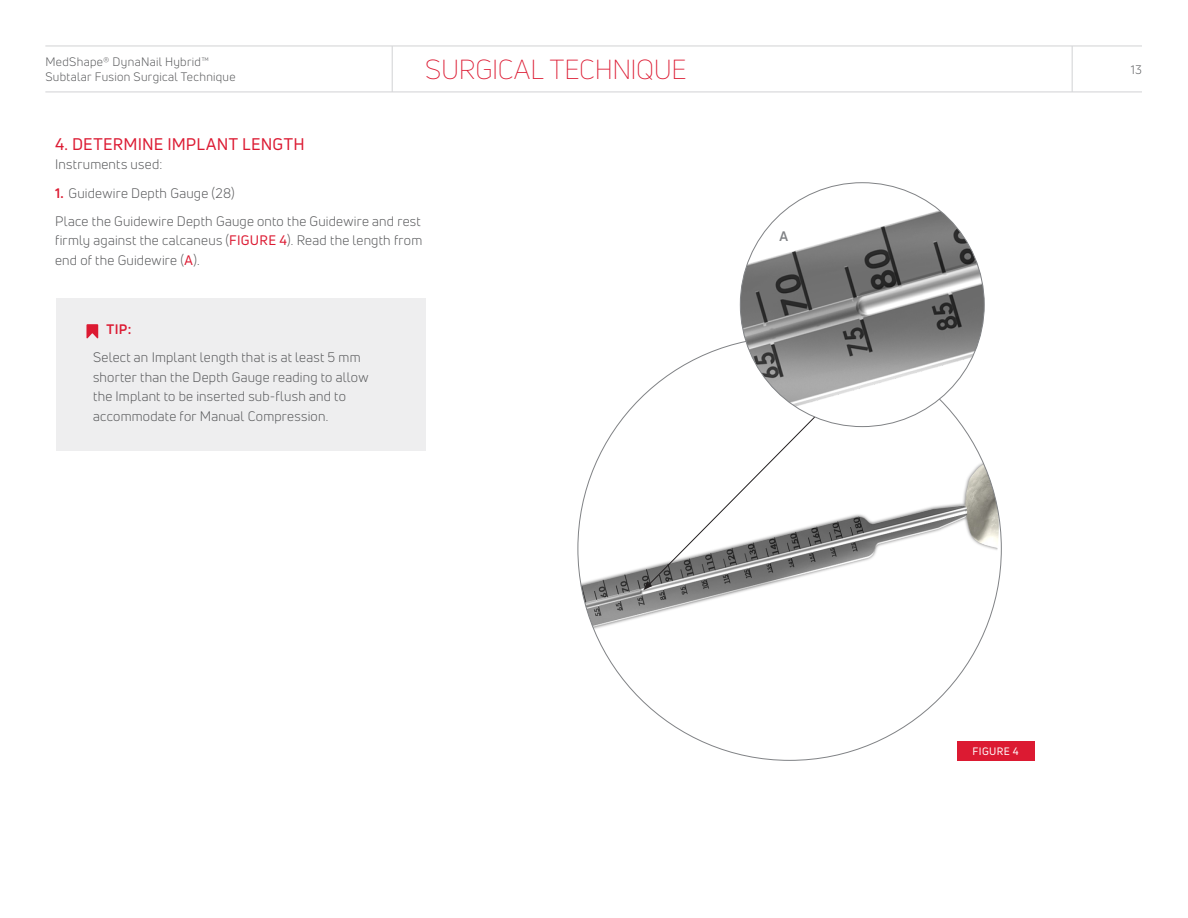
<style>
.page{position:relative;width:1188px;height:918px;background:#fff}
.page>*{position:absolute;margin:0;border:0;box-sizing:border-box;transform-origin:0 0}
.t1{font:300 27px "Uni Neue";letter-spacing:-.015em;color:#dc1a32}
.Heading{font:16.5px "Uni Neue";letter-spacing:.015em;color:#dc1a32}
.BODY{font:13.5px/19.5px "Uni Neue";letter-spacing:.015em;color:#57585a}
.body-bullets{font:13.5px/19.5px "Uni Neue";letter-spacing:.015em;color:#57585a;text-align:justify}
.BODY-2{font:700 13.5px "Uni Neue";color:#dc1a32}
.chart_info{font:700 13.5px "Uni Neue";color:#808285}
.t2{font:12px/14.4px "Uni Neue";letter-spacing:.025em;color:#57585a}
.inset_figure_text{font:10.5px "Uni Neue";letter-spacing:.04em;color:#fff}
.s1{font-weight:700;color:#dc1a32}
.s2{color:#dc1a32}
</style>
<div class="page">
<hr style="left:45px;top:92px;width:1097px;height:1px;background:#d1d2d4">
<hr style="left:45px;top:46px;width:1097px;height:1px;background:#d1d2d4">
<hr style="left:392px;top:46px;width:1px;height:46px;background:#d1d2d4">
<hr style="left:1072px;top:46px;width:1px;height:46px;background:#d1d2d4">
<img style="left:578px;top:402px;width:423px;height:274px">
<img style="left:740px;top:183px;width:244px;height:244px;border-radius:122px">
<svg style="left:643px;top:416px;width:173px;height:174px"></svg>
<div style="left:957px;top:741px;width:77px;height:20px;background:#dc1a32"></div>
<div style="left:56px;top:298px;width:369px;height:152px;background:#eeeeef"></div>
<svg style="left:86px;top:324px;width:12px;height:15px"></svg>
<p class="t2" style="left:45px;top:55px;width:192px">MedShape® DynaNail Hybrid™<br>Subtalar Fusion Surgical Technique</p>
<p class="t1" style="left:425px;top:53px;width:263px">SURGICAL TECHNIQUE</p>
<p class="t2" style="left:1131px;top:62px;width:12px">13</p>
<p class="Heading" style="left:55px;top:134px;width:251px">4. DETERMINE IMPLANT LENGTH</p>
<p class="BODY" style="left:55px;top:155px;width:109px">Instruments used:</p>
<p class="BODY" style="left:55px;top:183px;width:181px"><span class="s1">1.</span> Guidewire Depth Gauge (28)</p>
<p class="body-bullets" style="left:55px;top:211px;width:369px">Place the Guidewire Depth Gauge onto the Guidewire and rest firmly against the calcaneus (<span class="s2">FIGURE 4</span>). Read the length from end of the Guidewire (<span class="s2">A</span>).</p>
<p class="BODY-2" style="left:107px;top:321px;width:26px">TIP:</p>
<p class="BODY" style="left:93px;top:348px;width:277px">Select an Implant length that is at least 5 mm shorter than the Depth Gauge reading to allow the Implant to be inserted sub-flush and to accommodate for Manual Compression.</p>
<p class="chart_info" style="left:780px;top:228px;width:10px">A</p>
<p class="inset_figure_text" style="left:972px;top:745px;width:48px">FIGURE 4</p>
</div>
